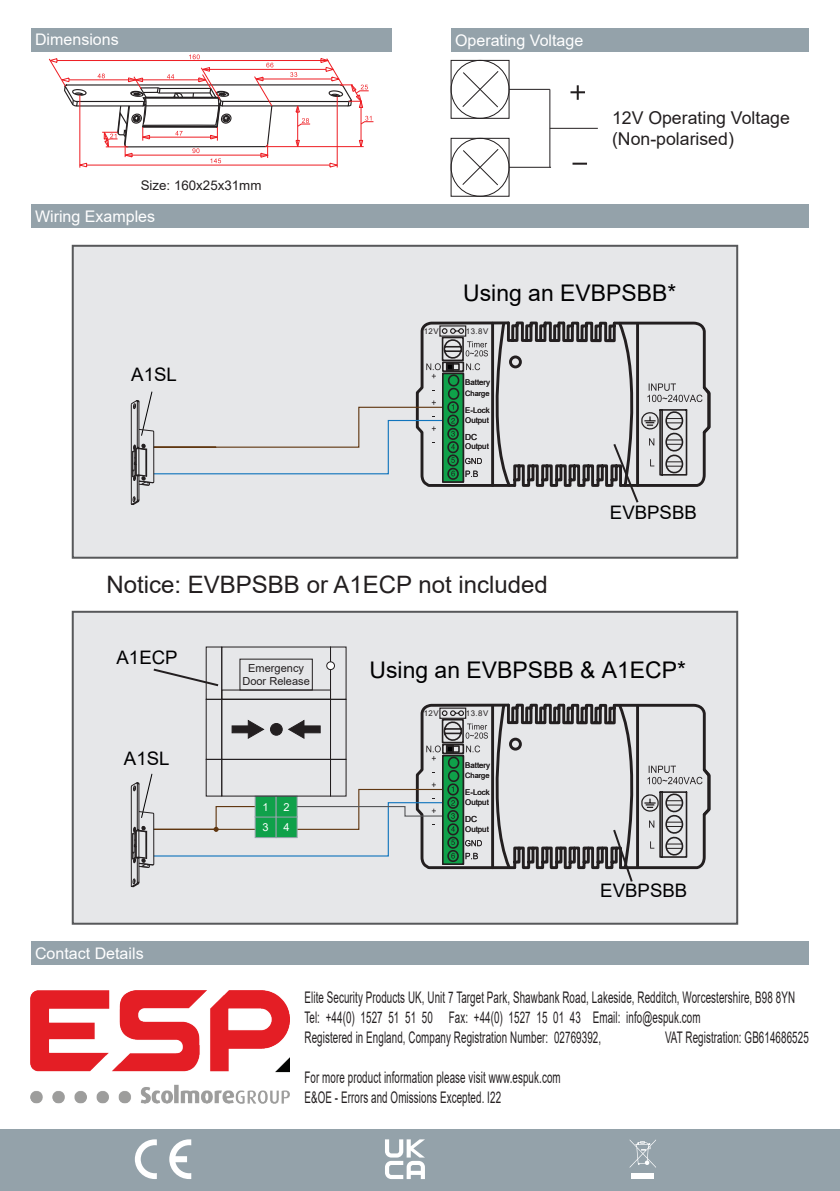
<style>
.page{position:relative;width:840px;height:1191px;background:#fff}
.page>*{position:absolute;margin:0;border:0;box-sizing:border-box;transform-origin:0 0}
.t1{font:24px "Arial";color:#231f20}
.t2{font:23px "Arial";color:#000001}
.t3{font:18.6px "Arial";color:#000001}
.t4{font:17.6px/21.2px "Arial";color:#231f20}
.t5{font:16px/20px "Arial";letter-spacing:.01em;color:#231f20;scale:.61 1}
.t6{font:16px "Arial";color:#fff}
.t7{font:13.4px "Arial";color:#231f20}
.t8{font:11px/13.2px "Arial";color:#231f20;text-align:center}
.t9{font:11px "Arial";color:#fff}
.t10{font:8.4px "Arial";color:#231f20}
.t11{font:7.8px "Arial";color:#231f20}
.t12{font:7.4px "Arial";color:#231f20}
</style>
<div class="page">
<div style="left:0;top:1129px;width:839px;height:62px;background:#94a2aa"></div>
<svg style="left:135px;top:1139px;width:56px;height:40px"></svg>
<svg style="left:385px;top:1139px;width:40px;height:40px"></svg>
<div style="left:631px;top:1173px;width:22px;height:6px;background:#fff"></div>
<svg style="left:629px;top:1139px;width:26px;height:28px"></svg>
<div style="left:31px;top:29px;width:360px;height:23px;background:#94a2aa"></div>
<hr style="left:223px;top:101px;width:125px;height:1px;background:#231f20">
<hr style="left:222px;top:105px;width:126px;height:1px;background:#231f20">
<hr style="left:67px;top:84px;width:272px;height:2px;background:#231f20">
<hr style="left:77px;top:101px;width:67px;height:1px;background:#231f20">
<hr style="left:77px;top:105px;width:66px;height:2px;background:#231f20">
<hr style="left:265px;top:146px;width:98px;height:1px;background:#ee1d23">
<hr style="left:297px;top:106px;width:1px;height:41px;background:#ee1d23">
<hr style="left:360px;top:101px;width:1px;height:46px;background:#ee1d23">
<svg style="left:295px;top:140px;width:5px;height:7px"></svg>
<hr style="left:336px;top:96px;width:1px;height:71px;background:#ee1d23">
<hr style="left:79px;top:95px;width:1px;height:73px;background:#ee1d23">
<hr style="left:86px;top:165px;width:244px;height:1px;background:#ee1d23">
<svg style="left:329px;top:163px;width:8px;height:5px"></svg>
<svg style="left:79px;top:163px;width:8px;height:4px"></svg>
<hr style="left:256px;top:79px;width:75px;height:1px;background:#ee1d23">
<hr style="left:69px;top:79px;width:137px;height:1px;background:#ee1d23">
<hr style="left:57px;top:60px;width:271px;height:1px;background:#ee1d23">
<svg style="left:49px;top:58px;width:38px;height:49px"></svg>
<hr style="left:202px;top:69px;width:124px;height:1px;background:#ee1d23">
<svg style="left:290px;top:72px;width:7px;height:5px"></svg>
<svg style="left:320px;top:58px;width:49px;height:50px"></svg>
<svg style="left:295px;top:105px;width:15px;height:22px"></svg>
<svg style="left:358px;top:140px;width:5px;height:7px"></svg>
<svg style="left:360px;top:116px;width:13px;height:8px"></svg>
<svg style="left:97px;top:54px;width:176px;height:109px"></svg>
<div style="left:450px;top:60px;width:59px;height:59px;border:1px solid #231f20"></div>
<div style="left:450px;top:60px;width:59px;height:59px;border:1px solid #231f20;border-radius:50%"></div>
<svg style="left:462px;top:71px;width:37px;height:37px"></svg>
<div style="left:450px;top:138px;width:59px;height:59px;border:1px solid #231f20"></div>
<div style="left:450px;top:138px;width:59px;height:59px;border:1px solid #231f20;border-radius:50%"></div>
<svg style="left:462px;top:149px;width:37px;height:37px"></svg>
<hr style="left:508px;top:89px;width:41px;height:1px;background:#231f20">
<hr style="left:508px;top:167px;width:42px;height:1px;background:#231f20">
<hr style="left:549px;top:89px;width:1px;height:78px;background:#231f20">
<hr style="left:549px;top:128px;width:48px;height:1px;background:#231f20">
<svg style="left:570px;top:85px;width:14px;height:15px"></svg>
<svg style="left:572px;top:163px;width:14px;height:2px"></svg>
<div style="left:451px;top:29px;width:357px;height:23px;background:#94a2aa"></div>
<img style="left:31px;top:990px;width:258px;height:114px">
<div style="left:31px;top:941px;width:777px;height:24px;background:#94a2aa"></div>
<div style="left:72px;top:245px;width:665px;height:314px;background:#e6e7e9;border:2px solid #57585a"></div>
<svg style="left:131px;top:321px;width:580px;height:184px"></svg>
<div style="left:31px;top:204px;width:777px;height:24px;background:#94a2aa"></div>
<div style="left:72px;top:611px;width:665px;height:313px;background:#e6e7e9;border:2px solid #57585a"></div>
<div style="left:330px;top:646px;width:16px;height:53px;border:1px solid #231f20"></div>
<div style="left:221px;top:689px;width:110px;height:10px;border:1px solid #231f20"></div>
<div style="left:239px;top:658px;width:73px;height:32px;border:1px solid #231f20"></div>
<div style="left:206px;top:699px;width:16px;height:61px;border:1px solid #231f20"></div>
<div style="left:221px;top:699px;width:110px;height:61px;border:1px solid #231f20"></div>
<div style="left:330px;top:699px;width:16px;height:61px;border:1px solid #231f20"></div>
<div style="left:326px;top:662px;width:8px;height:7px;background:#fff;border-radius:50%"></div>
<div style="left:326px;top:661px;width:9px;height:9px;border:1px solid #231f20;border-radius:50%"></div>
<svg style="left:153px;top:667px;width:66px;height:20px"></svg>
<svg style="left:131px;top:701px;width:580px;height:186px"></svg>
<p class="t6" style="left:35px;top:28px;width:85px">Dimensions</p>
<p class="t7" style="left:141px;top:176px;width:122px">Size: 160x25x31mm</p>
<p class="t6" style="left:35px;top:205px;width:122px">Wiring Examples</p>
<p class="t3" style="left:131px;top:362px;width:47px">A1SL</p>
<p class="t6" style="left:455px;top:30px;width:130px">Operating Voltage</p>
<p class="t4" style="left:611px;top:107px;width:179px">12V Operating Voltage (Non-polarised)</p>
<h2 class="t2" style="left:463px;top:277px;width:214px">Using an EVBPSBB*</h2>
<p class="t11" style="left:423px;top:326px;width:16px">12V</p>
<p class="t11" style="left:465px;top:325px;width:24px">13.8V</p>
<p class="t11" style="left:465px;top:377px;width:26px">Battery</p>
<p class="t12" style="left:465px;top:388px;width:26px">Charge</p>
<p class="t11" style="left:465px;top:405px;width:26px">E-Lock</p>
<p class="t10" style="left:465px;top:431px;width:14px">DC</p>
<p class="t11" style="left:465px;top:441px;width:25px">Output</p>
<p class="t11" style="left:465px;top:414px;width:25px">Output</p>
<p class="t3" style="left:609px;top:500px;width:88px">EVBPSBB</p>
<h1 class="t1" style="left:106px;top:568px;width:443px">Notice: EVBPSBB or A1ECP not included</h1>
<p class="t3" style="left:116px;top:644px;width:63px">A1ECP</p>
<p class="t3" style="left:124px;top:745px;width:47px">A1SL</p>
<p class="t6" style="left:35px;top:942px;width:110px">Contact Details</p>
<p class="t8" style="left:242px;top:661px;width:69px">Emergency<br>Door Release</p>
<p class="t9" style="left:262px;top:799px;width:8px">1</p>
<p class="t9" style="left:283px;top:799px;width:8px">2</p>
<p class="t9" style="left:262px;top:819px;width:8px">3</p>
<p class="t9" style="left:283px;top:819px;width:8px">4</p>
<h2 class="t2" style="left:369px;top:654px;width:318px">Using an EVBPSBB &amp; A1ECP*</h2>
<p class="t11" style="left:423px;top:708px;width:16px">12V</p>
<p class="t11" style="left:465px;top:707px;width:24px">13.8V</p>
<p class="t11" style="left:465px;top:759px;width:26px">Battery</p>
<p class="t12" style="left:465px;top:770px;width:26px">Charge</p>
<p class="t11" style="left:465px;top:787px;width:26px">E-Lock</p>
<p class="t10" style="left:465px;top:813px;width:14px">DC</p>
<p class="t11" style="left:465px;top:823px;width:25px">Output</p>
<p class="t11" style="left:465px;top:796px;width:25px">Output</p>
<p class="t3" style="left:600px;top:878px;width:88px">EVBPSBB</p>
<p class="t5" style="left:304px;top:987px;width:805px">Elite Security Products UK, Unit 7 Target Park, Shawbank Road, Lakeside, Redditch, Worcestershire, B98 8YN<br>Tel: +44(0) 1527 51 51 50 Fax: +44(0) 1527 15 01 43 Email: info@espuk.com<br>Registered in England, Company Registration Number: 02769392,</p>
<p class="t5" style="left:664px;top:1027px;width:237px">VAT Registration: GB614686525</p>
<p class="t5" style="left:304px;top:1067px;width:421px">For more product information please visit www.espuk.com<br>E&amp;OE - Errors and Omissions Excepted. I22</p>
</div>
